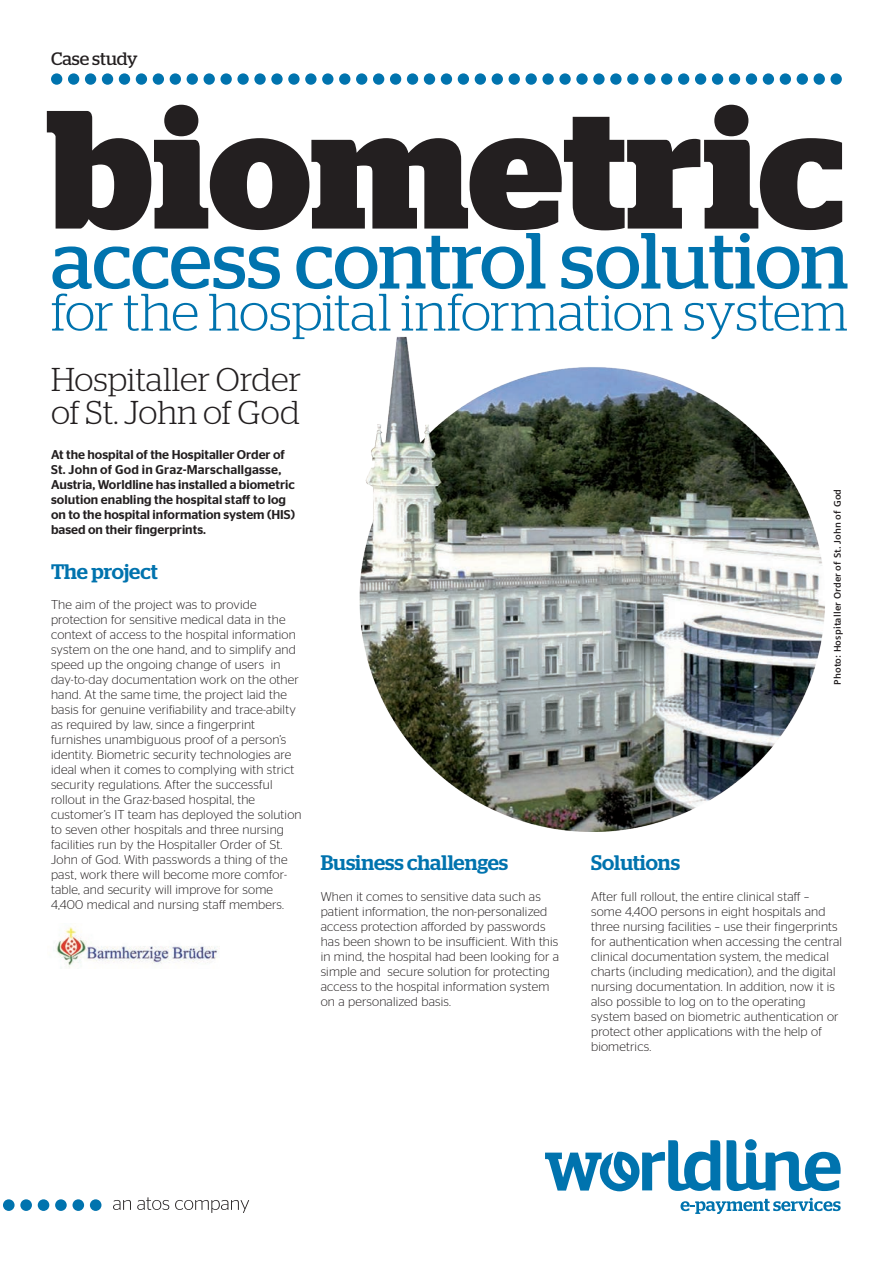
<style>
.page{position:relative;width:893px;height:1263px;background:#fff}
.page>*{position:absolute;margin:0;border:0;box-sizing:border-box;transform-origin:0 0}
.t1{font:700 168px "Stag";color:#231f20}
.t2{font:79.35px "Stag";letter-spacing:-.005em;color:#0073ae}
.t3{font:300 52.5px "Stag";letter-spacing:-.01em;color:#0073ae}
.COUV_-_SOUS_TITRE{font:300 33px/33px "Stag";color:#231f20}
.INTER_-_TITRE_texte{font:500 21px "Stag";color:#0073ae}
.TEXTE_COURANT{font:500 21px "Stag";letter-spacing:-.005em;color:#0073ae}
.t4{font:18px "Stag";color:#231f20}
.TEXTE_COURANT-2{font:300 12.75px/15px "Stag Sans";letter-spacing:.015em;color:#231f20}
.INTER_-_TITRE_texte-2{font:300 12.75px/15px "Stag Sans";letter-spacing:.015em;color:#231f20}
.TEXTE_COURANT_-_MEDI{font:500 12.75px/15px "Stag Sans";color:#231f20}
.Copy_9pt_4mm{font:700 9.6px "Siemens Sans OT";letter-spacing:.015em;color:#231f20}
</style>
<div class="page">
<img style="left:359px;top:336px;width:466px;height:496px">
<div style="left:830px;top:73px;width:12px;height:12px;background:#0073ae;border-radius:50%"></div>
<div style="left:814px;top:73px;width:11px;height:12px;background:#0073ae;border-radius:50%"></div>
<div style="left:797px;top:73px;width:11px;height:12px;background:#0073ae;border-radius:50%"></div>
<div style="left:780px;top:73px;width:11px;height:12px;background:#0073ae;border-radius:50%"></div>
<div style="left:763px;top:73px;width:11px;height:12px;background:#0073ae;border-radius:50%"></div>
<div style="left:746px;top:73px;width:11px;height:12px;background:#0073ae;border-radius:50%"></div>
<div style="left:729px;top:73px;width:11px;height:12px;background:#0073ae;border-radius:50%"></div>
<div style="left:712px;top:73px;width:11px;height:12px;background:#0073ae;border-radius:50%"></div>
<div style="left:695px;top:73px;width:11px;height:12px;background:#0073ae;border-radius:50%"></div>
<div style="left:678px;top:73px;width:11px;height:12px;background:#0073ae;border-radius:50%"></div>
<div style="left:661px;top:73px;width:11px;height:12px;background:#0073ae;border-radius:50%"></div>
<div style="left:644px;top:73px;width:11px;height:12px;background:#0073ae;border-radius:50%"></div>
<div style="left:627px;top:73px;width:11px;height:12px;background:#0073ae;border-radius:50%"></div>
<div style="left:610px;top:73px;width:12px;height:12px;background:#0073ae;border-radius:50%"></div>
<div style="left:593px;top:73px;width:12px;height:12px;background:#0073ae;border-radius:50%"></div>
<div style="left:576px;top:73px;width:12px;height:12px;background:#0073ae;border-radius:50%"></div>
<div style="left:559px;top:73px;width:12px;height:12px;background:#0073ae;border-radius:50%"></div>
<div style="left:542px;top:73px;width:12px;height:12px;background:#0073ae;border-radius:50%"></div>
<div style="left:525px;top:73px;width:12px;height:12px;background:#0073ae;border-radius:50%"></div>
<div style="left:509px;top:73px;width:11px;height:12px;background:#0073ae;border-radius:50%"></div>
<div style="left:492px;top:73px;width:11px;height:12px;background:#0073ae;border-radius:50%"></div>
<div style="left:475px;top:73px;width:11px;height:12px;background:#0073ae;border-radius:50%"></div>
<div style="left:458px;top:73px;width:11px;height:12px;background:#0073ae;border-radius:50%"></div>
<div style="left:441px;top:73px;width:11px;height:12px;background:#0073ae;border-radius:50%"></div>
<div style="left:424px;top:73px;width:11px;height:12px;background:#0073ae;border-radius:50%"></div>
<div style="left:407px;top:73px;width:11px;height:12px;background:#0073ae;border-radius:50%"></div>
<div style="left:390px;top:73px;width:11px;height:12px;background:#0073ae;border-radius:50%"></div>
<div style="left:373px;top:73px;width:11px;height:12px;background:#0073ae;border-radius:50%"></div>
<div style="left:356px;top:73px;width:11px;height:12px;background:#0073ae;border-radius:50%"></div>
<div style="left:339px;top:73px;width:11px;height:12px;background:#0073ae;border-radius:50%"></div>
<div style="left:322px;top:73px;width:11px;height:12px;background:#0073ae;border-radius:50%"></div>
<div style="left:305px;top:73px;width:12px;height:12px;background:#0073ae;border-radius:50%"></div>
<div style="left:288px;top:73px;width:12px;height:12px;background:#0073ae;border-radius:50%"></div>
<div style="left:271px;top:73px;width:12px;height:12px;background:#0073ae;border-radius:50%"></div>
<div style="left:254px;top:73px;width:12px;height:12px;background:#0073ae;border-radius:50%"></div>
<div style="left:237px;top:73px;width:12px;height:12px;background:#0073ae;border-radius:50%"></div>
<div style="left:220px;top:73px;width:12px;height:12px;background:#0073ae;border-radius:50%"></div>
<div style="left:204px;top:73px;width:11px;height:12px;background:#0073ae;border-radius:50%"></div>
<div style="left:187px;top:73px;width:11px;height:12px;background:#0073ae;border-radius:50%"></div>
<div style="left:170px;top:73px;width:11px;height:12px;background:#0073ae;border-radius:50%"></div>
<div style="left:153px;top:73px;width:11px;height:12px;background:#0073ae;border-radius:50%"></div>
<div style="left:136px;top:73px;width:11px;height:12px;background:#0073ae;border-radius:50%"></div>
<div style="left:102px;top:73px;width:11px;height:12px;background:#0073ae;border-radius:50%"></div>
<div style="left:85px;top:73px;width:11px;height:12px;background:#0073ae;border-radius:50%"></div>
<div style="left:68px;top:73px;width:11px;height:12px;background:#0073ae;border-radius:50%"></div>
<div style="left:51px;top:73px;width:11px;height:12px;background:#0073ae;border-radius:50%"></div>
<div style="left:119px;top:73px;width:11px;height:12px;background:#0073ae;border-radius:50%"></div>
<div style="left:90px;top:1199px;width:11px;height:12px;background:#0073ae;border-radius:50%"></div>
<div style="left:73px;top:1199px;width:11px;height:12px;background:#0073ae;border-radius:50%"></div>
<div style="left:55px;top:1199px;width:12px;height:12px;background:#0073ae;border-radius:50%"></div>
<div style="left:38px;top:1199px;width:11px;height:12px;background:#0073ae;border-radius:50%"></div>
<div style="left:20px;top:1199px;width:12px;height:12px;background:#0073ae;border-radius:50%"></div>
<div style="left:3px;top:1199px;width:12px;height:12px;background:#0073ae;border-radius:50%"></div>
<svg style="left:113px;top:1200px;width:18px;height:10px"></svg>
<svg style="left:137px;top:1197px;width:32px;height:13px"></svg>
<svg style="left:175px;top:1200px;width:74px;height:13px"></svg>
<img style="left:56px;top:927px;width:163px;height:41px">
<svg style="left:726px;top:1140px;width:115px;height:51px"></svg>
<svg style="left:545px;top:1140px;width:175px;height:51px"></svg>
<svg style="left:680px;top:1198px;width:161px;height:16px"></svg>
<p class="t4" style="left:51px;top:49px;width:88px">Case study</p>
<p class="t1" style="left:51px;top:71px;width:796px">biometric</p>
<p class="t2" style="left:51px;top:215px;width:799px">access control solution</p>
<p class="t3" style="left:51px;top:282px;width:798px">for the hospital information system</p>
<p class="COUV_-_SOUS_TITRE" style="left:51px;top:362px;width:252px">Hospitaller Order of St. John of God</p>
<p class="TEXTE_COURANT_-_MEDI" style="left:51px;top:447px;width:245px">At the hospital of the Hospitaller Order of St. John of God in Graz-Marschallgasse, Austria, Worldline has installed a biometric solution enabling the hospital staff to log on to the hospital information system (HIS) based on their fingerprints.</p>
<p class="TEXTE_COURANT" style="left:51px;top:559px;width:108px">The project</p>
<p class="TEXTE_COURANT-2" style="left:51px;top:597px;width:252px">The aim of the project was to provide protection for sensitive medical data in the context of access to the hospital information system on the one hand, and to simplify and speed up the ongoing change of users in day-to-day documentation work on the other hand. At the same time, the project laid the basis for genuine verifiability and trace-abilty as required by law, since a fingerprint furnishes unambiguous proof of a person’s identity. Biometric security technologies are ideal when it comes to complying with strict security regulations. After the successful rollout in the Graz-based hospital, the customer’s IT team has deployed the solution to seven other hospitals and three nursing facilities run by the Hospitaller Order of St.<br>John of God. With passwords a thing of the past, work there will become more comfor&shy;table, and security will improve for some 4,400 medical and nursing staff members.</p>
<p class="INTER_-_TITRE_texte" style="left:321px;top:850px;width:189px">Business challenges</p>
<p class="INTER_-_TITRE_texte-2" style="left:321px;top:889px;width:240px">When it comes to sensitive data such as patient information, the non-personalized access protection afforded by passwords has been shown to be insufficient. With this in mind, the hospital had been looking for a simple and secure solution for protecting access to the hospital information system on a personalized basis.</p>
<p class="Copy_9pt_4mm" style="left:832px;top:685px;width:197px;rotate:-90deg">Photo: Hospitaller Order of St. John of God</p>
<p class="INTER_-_TITRE_texte" style="left:591px;top:850px;width:90px">Solutions</p>
<p class="INTER_-_TITRE_texte-2" style="left:591px;top:889px;width:252px">After full rollout, the entire clinical staff – some 4,400 persons in eight hospitals and three nursing facilities – use their fingerprints for authentication when accessing the central clinical documentation system, the medical charts (including medication), and the digital nursing documentation. In addition, now it is also possible to log on to the operating system based on biometric authentication or protect other applications with the help of biometrics.</p>
</div>
